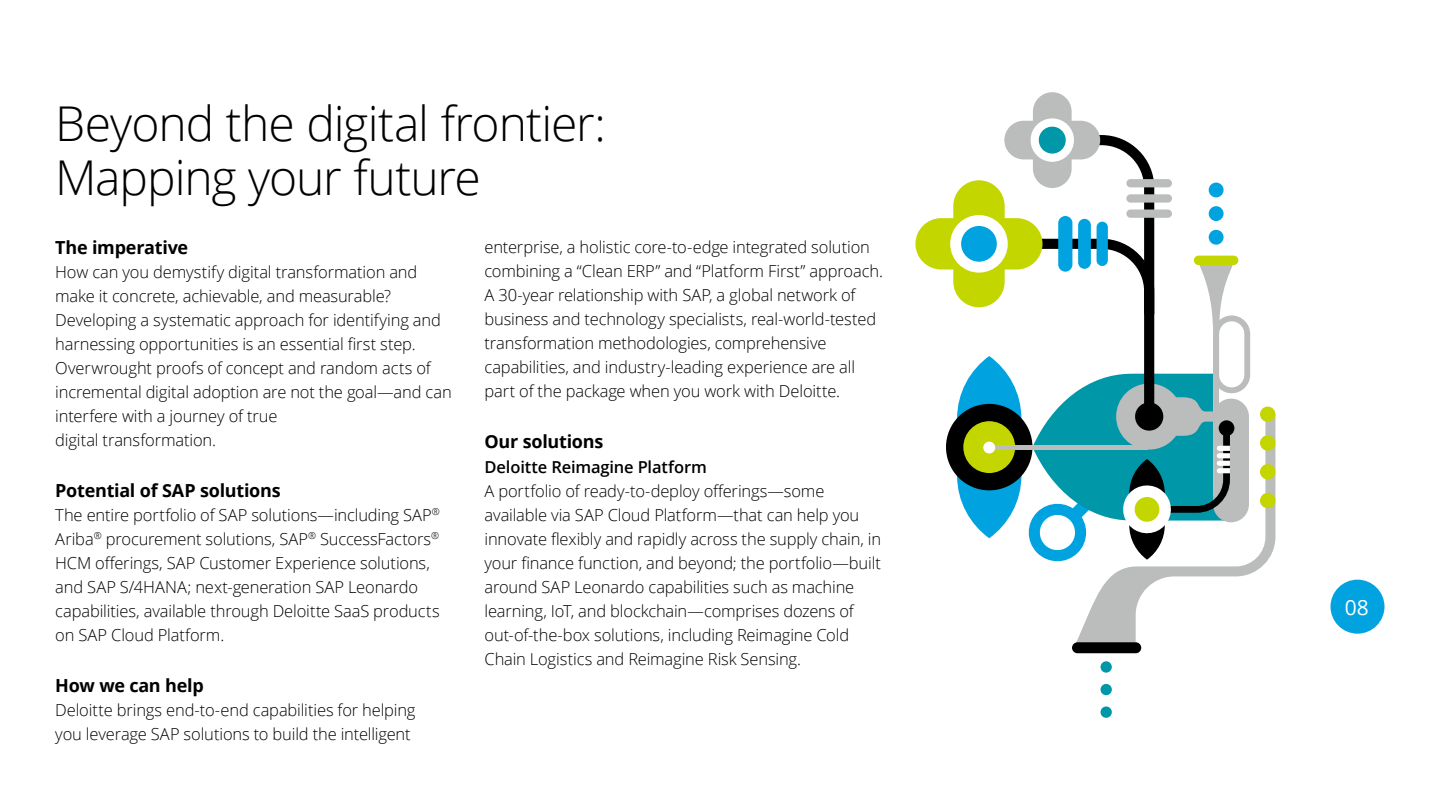
<style>
.page{position:relative;width:1440px;height:810px;background:#fff}
.page>*{position:absolute;margin:0;border:0;box-sizing:border-box;transform-origin:0 0}
.t1{font:300 48px/54px "Open Sans";letter-spacing:-.02em;color:#000}
.t2{font:21px "Open Sans";color:#fff}
.t3{font:700 18px "Open Sans";letter-spacing:-.015em;color:#000}
.t4{font:300 16.5px/24px "Open Sans";letter-spacing:-.01em;color:#000}
.t5{font:600 16.5px "Open Sans";letter-spacing:-.01em;color:#000}
</style>
<div class="page">
<div style="left:1072px;top:642px;width:69px;height:11px;background:#000;border-radius:5px"></div>
<div style="left:1101px;top:661px;width:11px;height:12px;background:#0097a9;border-radius:50%"></div>
<div style="left:1101px;top:684px;width:11px;height:11px;background:#0097a9;border-radius:50%"></div>
<div style="left:1101px;top:706px;width:11px;height:12px;background:#0097a9;border-radius:50%"></div>
<svg style="left:915px;top:92px;width:360px;height:553px"></svg>
<div style="left:1031px;top:118px;width:43px;height:44px;background:#fff;border-radius:50%"></div>
<div style="left:1039px;top:127px;width:27px;height:27px;background:#0097a9;border-radius:50%"></div>
<div style="left:1126px;top:210px;width:46px;height:8px;background:#bbbcbc;border-radius:4px"></div>
<div style="left:1126px;top:194px;width:46px;height:9px;background:#bbbcbc;border-radius:4px"></div>
<div style="left:1126px;top:179px;width:46px;height:8px;background:#bbbcbc;border-radius:4px"></div>
<div style="left:1260px;top:464px;width:15px;height:16px;background:#c4d600;border-radius:50%"></div>
<div style="left:1260px;top:435px;width:15px;height:16px;background:#c4d600;border-radius:50%"></div>
<div style="left:1260px;top:407px;width:15px;height:15px;background:#c4d600;border-radius:50%"></div>
<div style="left:1219px;top:420px;width:15px;height:16px;background:#000;border-radius:50%"></div>
<div style="left:1330px;top:580px;width:54px;height:54px;background:#00a2e0;border-radius:50%"></div>
<h1 class="t1" style="left:55px;top:95px;width:552px">Beyond the digital frontier:<br>Mapping your future</h1>
<p class="t3" style="left:55px;top:235px;width:134px">The imperative</p>
<p class="t4" style="left:55px;top:259px;width:398px">How can you demystify digital transformation and make it concrete, achievable, and measurable?<br>Developing a systematic approach for identifying and harnessing opportunities is an essential first step.<br>Overwrought proofs of concept and random acts of incremental digital adoption are not the goal—and can interfere with a journey of true<br>digital transformation.</p>
<p class="t3" style="left:55px;top:478px;width:227px">Potential of SAP solutions</p>
<p class="t4" style="left:55px;top:502px;width:386px">The entire portfolio of SAP solutions—including SAP<sup>® </sup>Ariba<sup>®</sup> procurement solutions, SAP<sup>®</sup> SuccessFactors<sup>® </sup>HCM offerings, SAP Customer Experience solutions, and SAP S/4HANA; next-generation SAP Leonardo capabilities, available through Deloitte SaaS products on SAP Cloud Platform.</p>
<p class="t3" style="left:55px;top:673px;width:150px">How we can help</p>
<p class="t4" style="left:55px;top:697px;width:362px">Deloitte brings end-to-end capabilities for helping you leverage SAP solutions to build the intelligent</p>
<p class="t4" style="left:485px;top:234px;width:400px">enterprise, a holistic core-to-edge integrated solution combining a “Clean ERP” and “Platform First” approach.<br>A 30-year relationship with SAP, a global network of business and technology specialists, real-world-tested transformation methodologies, comprehensive capabilities, and industry-leading experience are all part of the package when you work with Deloitte.</p>
<p class="t3" style="left:484px;top:428px;width:120px">Our solutions</p>
<p class="t5" style="left:484px;top:456px;width:224px">Deloitte Reimagine Platform</p>
<p class="t4" style="left:484px;top:479px;width:398px">A portfolio of ready-to-deploy offerings—some available via SAP Cloud Platform—that can help you innovate flexibly and rapidly across the supply chain, in your finance function, and beyond; the portfolio—built around SAP Leonardo capabilities such as machine learning, IoT, and blockchain—comprises dozens of out-of-the-box solutions, including Reimagine Cold Chain Logistics and Reimagine Risk Sensing.</p>
<p class="t2" style="left:1345px;top:593px;width:26px">08</p>
</div>
